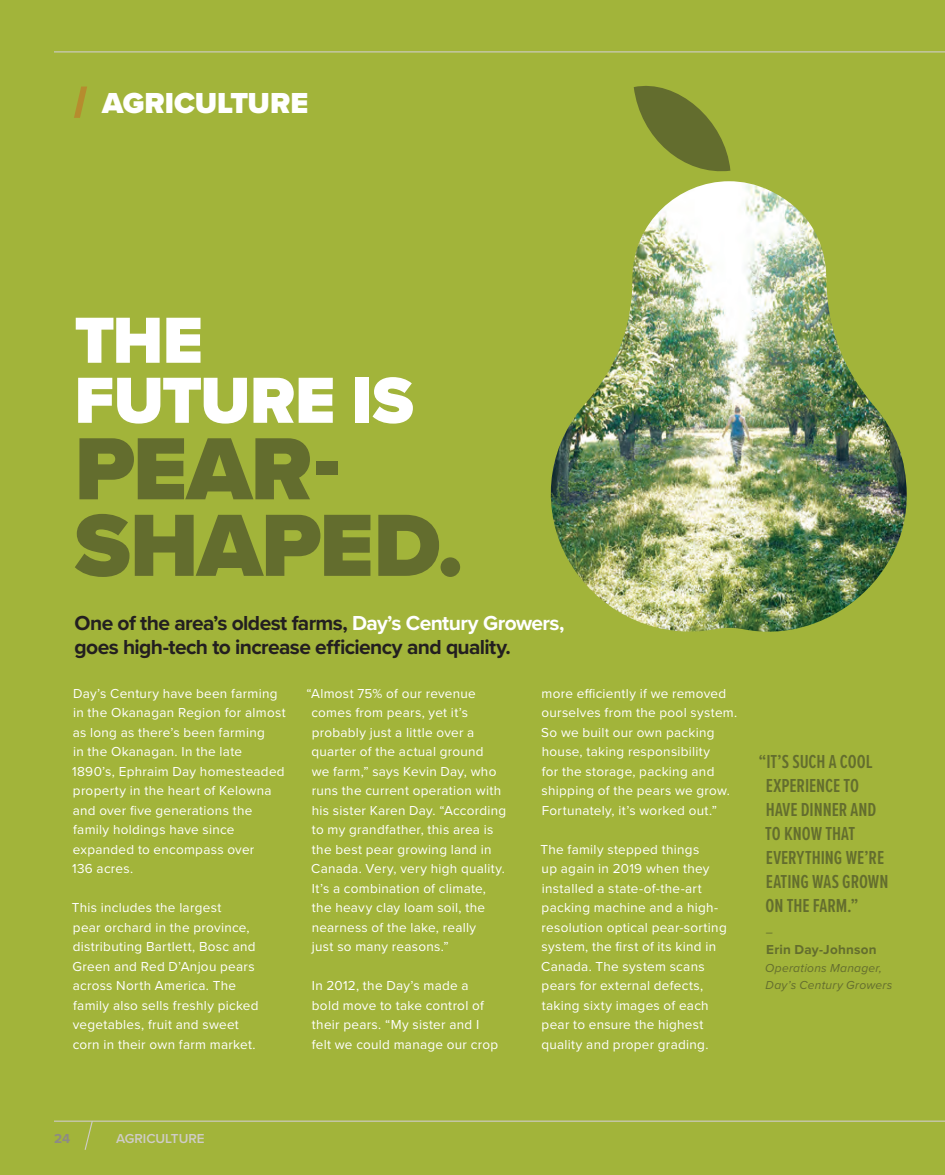
<style>
.page{position:relative;width:945px;height:1175px;background:#fff}
.page>*{position:absolute;margin:0;border:0;box-sizing:border-box;transform-origin:0 0}
.t1{font:900 91.5px/76.5px "Proxima Nova";letter-spacing:-.015em;color:#636d2e}
.t2{font:900 67.5px/60px "Proxima Nova";letter-spacing:-.015em;color:#fff}
.t3{font:900 30px "Proxima Nova";color:#fff}
.t4{font:700 21px/24px "Proxima Nova";letter-spacing:-.03em;color:#231f20}
.t5{font:600 19.5px/24px "Proxima Nova Ex Cn";letter-spacing:-.005em;color:#636d2e}
.t6{font:13.5px/19.5px "Proxima Nova";letter-spacing:.02em;color:#fff}
.t7{font:600 13.5px "Proxima Nova";color:#cfccc7}
.t8{font:700 13.5px "Proxima Nova";letter-spacing:.02em;color:#636d2e}
.t9{font:700 13.5px "Proxima Nova";color:#8d8a86}
.t10{font:italic 12px/16.5px "Proxima Nova";letter-spacing:.025em;color:#636d2e}
.s1{color:#fff}
</style>
<div class="page">
<div style="left:0;top:0;width:945px;height:1174px;background:#a2b43a"></div>
<img style="left:550px;top:181px;width:357px;height:451px">
<svg style="left:634px;top:86px;width:96px;height:86px"></svg>
<hr style="left:54px;top:1120px;width:891px;height:1px;background:#cfccc7">
<svg style="left:84px;top:1120px;width:10px;height:30px"></svg>
<hr style="left:54px;top:51px;width:891px;height:1px;background:#cfccc7">
<svg style="left:74px;top:86px;width:13px;height:32px"></svg>
<h3 class="t3" style="left:102px;top:84px;width:207px">AGRICULTURE</h3>
<h2 class="t2" style="left:75px;top:314px;width:341px">THE<br>FUTURE IS</h2>
<h1 class="t1" style="left:75px;top:436px;width:390px">PEAR-<br>SHAPED.</h1>
<h3 class="t4" style="left:75px;top:612px;width:491px">One of the area’s oldest farms, <span class="s1">Day’s Century Growers, </span>goes high-tech to increase efficiency and quality.</h3>
<p class="t6" style="left:72px;top:684px;width:215px">Day’s Century have been farming in the Okanagan Region for almost as long as there’s been farming<br>in the Okanagan. In the late<br>1890’s, Ephraim Day homesteaded property in the heart of Kelowna and over five generations the family holdings have since expanded to encompass over<br>136 acres.</p>
<p class="t6" style="left:72px;top:898px;width:188px">This includes the largest<br>pear orchard in the province, distributing Bartlett, Bosc and<br>Green and Red D’Anjou pears across North America. The family also sells freshly picked vegetables, fruit and sweet corn in their own farm market.</p>
<p class="t6" style="left:541px;top:683px;width:197px">more efficiently if we removed ourselves from the pool system.<br>So we built our own packing house, taking responsibility<br>for the storage, packing and shipping of the pears we grow.<br>Fortunately, it’s worked out.”</p>
<p class="t6" style="left:541px;top:839px;width:188px">The family stepped things<br>up again in 2019 when they installed a state-of-the-art packing machine and a high&shy;resolution optical pear-sorting system, the first of its kind in<br>Canada. The system scans pears for external defects, taking sixty images of each pear to ensure the highest quality and proper grading.</p>
<p class="t6" style="left:311px;top:683px;width:197px;text-indent:-5px">“Almost 75% of our revenue comes from pears, yet it’s probably just a little over a quarter of the actual ground<br>we farm,” says Kevin Day, who runs the current operation with his sister Karen Day. “According to my grandfather, this area is the best pear growing land in<br>Canada. Very, very high quality.<br>It’s a combination of climate, the heavy clay loam soil, the nearness of the lake, really<br>just so many reasons.”</p>
<p class="t6" style="left:312px;top:976px;width:188px">In 2012, the Day’s made a bold move to take control of their pears. “My sister and I felt we could manage our crop</p>
<h3 class="t5" style="left:765px;top:749px;width:125px;text-indent:-7px">“IT’S SUCH A COOL<br>EXPERIENCE TO<br>HAVE DINNER AND<br>TO KNOW THAT<br>EVERYTHING WE’RE<br>EATING WAS GROWN<br>ON THE FARM.”</h3>
<p class="t10" style="left:766px;top:924px;width:9px">–</p>
<p class="t8" style="left:766px;top:941px;width:112px">Erin Day-Johnson</p>
<p class="t10" style="left:765px;top:960px;width:129px">Operations Manager,<br>Day’s Century Growers</p>
<p class="t9" style="left:54px;top:1130px;width:18px">224</p>
<p class="t7" style="left:116px;top:1130px;width:90px">AGRICULTURE</p>
<p class="t7" style="left:116px;top:1132px;width:64px">UNTITLED</p>
</div>
